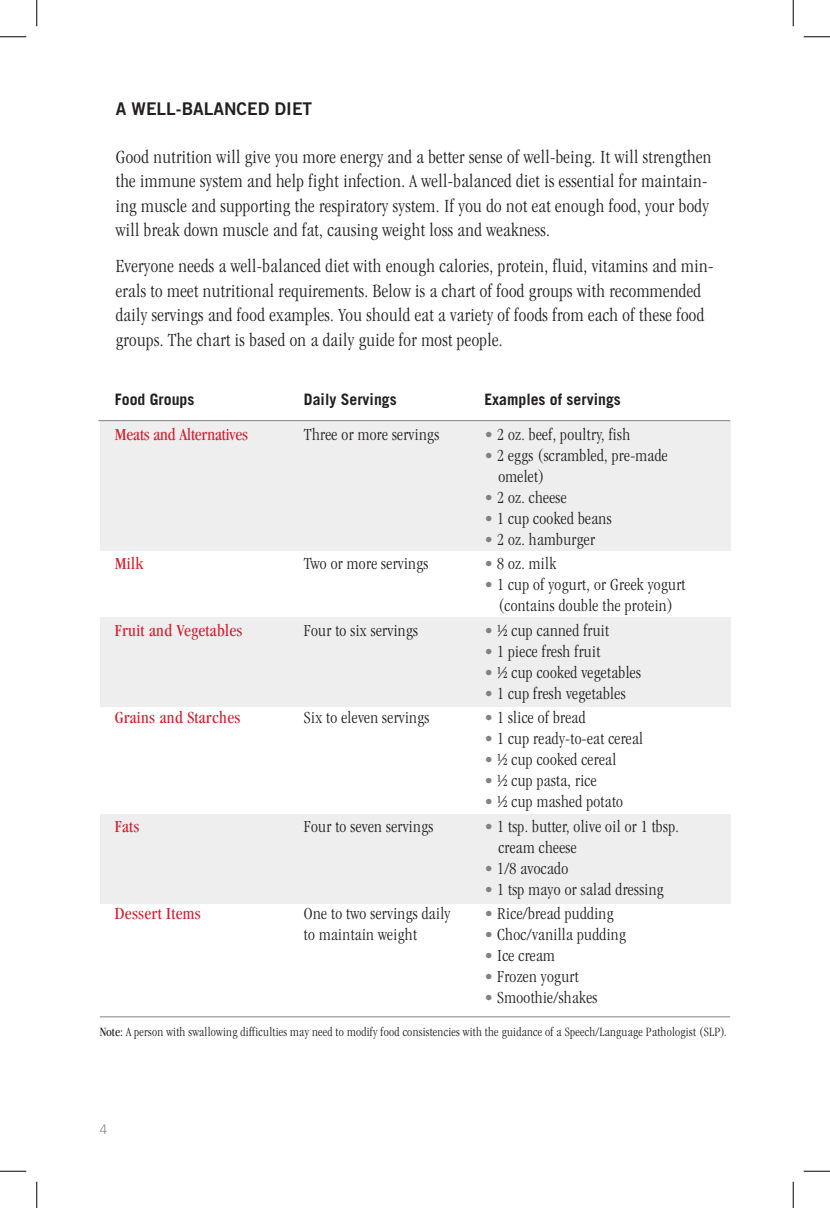
<style>
.page{position:relative;width:830px;height:1208px;background:#fff}
.page>*{position:absolute;margin:0;border:0;box-sizing:border-box;transform-origin:0 0}
.t1{font:300 condensed 19.25px/24.5px "Garamond";letter-spacing:.02em;color:#231f20}
.t2{font:300 condensed 17.5px/21px "Garamond";letter-spacing:.02em;color:#231f20}
.t3{font:condensed 17.5px "Garamond";letter-spacing:.02em;color:#d2202f}
.t4{font:condensed 17.5px "Garamond";letter-spacing:-.005em;color:#d2202f}
.t5{font:17.5px "Trade Gothic Bold Two";color:#231f20}
.t6{font:700 15.75px "Trade Gothic";color:#231f20}
.t7{font:300 condensed 13.12px "Garamond";letter-spacing:.02em;color:#231f20}
.t8{font:300 13.12px "Trade Gothic";color:#808285}
.s1{color:#808285}
.s2{font-weight:400}
.s3{font-style:italic}
</style>
<div class="page">
<div style="left:100px;top:814px;width:630px;height:89px;background:#eeeeef"></div>
<div style="left:100px;top:617px;width:630px;height:89px;background:#eeeeef"></div>
<div style="left:100px;top:421px;width:630px;height:130px;background:#eeeeef"></div>
<hr style="left:100px;top:1016px;width:630px;height:1px;background:#808285">
<hr style="left:98px;top:420px;width:632px;height:1px;background:#808285">
<svg style="left:0;top:36px;width:26px;height:1px"></svg>
<svg style="left:803px;top:36px;width:27px;height:1px"></svg>
<svg style="left:0;top:1170px;width:26px;height:1px"></svg>
<svg style="left:803px;top:1170px;width:27px;height:1px"></svg>
<svg style="left:36px;top:0;width:1px;height:26px"></svg>
<svg style="left:36px;top:1181px;width:1px;height:27px"></svg>
<svg style="left:792px;top:0;width:1px;height:26px"></svg>
<svg style="left:792px;top:1181px;width:1px;height:27px"></svg>
<p class="t5" style="left:116px;top:98px;width:198px">A WELL-BALANCED DIET</p>
<p class="t1" style="left:116px;top:144px;width:597px">Good nutrition will give you more energy and a better sense of well-being. It will strengthen the immune system and help fight infection. A well-balanced diet is essential for maintain&shy;ing muscle and supporting the respiratory system. If you do not eat enough food, your body will break down muscle and fat, causing weight loss and weakness.</p>
<p class="t1" style="left:116px;top:254px;width:599px">Everyone needs a well-balanced diet with enough calories, protein, fluid, vitamins and min&shy;erals to meet nutritional requirements. Below is a chart of food groups with recommended daily servings and food examples. You should eat a variety of foods from each of these food groups. The chart is based on a daily guide for most people.</p>
<p class="t6" style="left:115px;top:389px;width:81px">Food Groups</p>
<p class="t6" style="left:304px;top:389px;width:94px">Daily Servings</p>
<p class="t6" style="left:484px;top:389px;width:138px">Examples of servings</p>
<p class="t4" style="left:115px;top:424px;width:135px">Meats and Alternatives</p>
<p class="t2" style="left:304px;top:423px;width:137px">Three or more servings</p>
<p class="t2" style="left:484px;top:423px;width:147px"><span class="s1">•</span> 2 oz. beef, poultry, fish</p>
<p class="t2" style="left:498px;top:444px;width:171px;text-indent:-14px"><span class="s1">•</span> 2 eggs (scrambled, pre-made omelet)</p>
<p class="t2" style="left:484px;top:486px;width:84px"><span class="s1">•</span> 2 oz. cheese</p>
<p class="t2" style="left:484px;top:507px;width:129px"><span class="s1">•</span> 1 cup cooked beans</p>
<p class="t2" style="left:484px;top:528px;width:112px"><span class="s1">•</span> 2 oz. hamburger</p>
<p class="t3" style="left:115px;top:554px;width:30px">Milk</p>
<p class="t2" style="left:304px;top:553px;width:126px">Two or more servings</p>
<p class="t2" style="left:484px;top:553px;width:73px"><span class="s1">•</span> 8 oz. milk</p>
<p class="t2" style="left:484px;top:574px;width:203px;text-align:center"><span class="s1">•</span> 1 cup of yogurt, or Greek yogurt (contains double the protein)</p>
<p class="t3" style="left:115px;top:620px;width:129px">Fruit and Vegetables</p>
<p class="t2" style="left:304px;top:619px;width:116px">Four to six servings</p>
<p class="t2" style="left:484px;top:619px;width:126px"><span class="s1">•</span> ½ cup canned fruit</p>
<p class="t2" style="left:484px;top:640px;width:117px"><span class="s1">•</span> 1 piece fresh fruit</p>
<p class="t2" style="left:484px;top:661px;width:158px"><span class="s1">•</span> ½ cup cooked vegetables</p>
<p class="t2" style="left:484px;top:682px;width:143px"><span class="s1">•</span> 1 cup fresh vegetables</p>
<p class="t3" style="left:115px;top:708px;width:127px">Grains and Starches</p>
<p class="t2" style="left:304px;top:707px;width:127px">Six to eleven servings</p>
<p class="t2" style="left:484px;top:707px;width:103px"><span class="s1">•</span> 1 slice of bread</p>
<p class="t2" style="left:484px;top:728px;width:160px"><span class="s1">•</span> 1 cup ready-to-eat cereal</p>
<p class="t2" style="left:484px;top:749px;width:133px"><span class="s1">•</span> ½ cup cooked cereal</p>
<p class="t2" style="left:484px;top:770px;width:114px"><span class="s1">•</span> ½ cup pasta, rice</p>
<p class="t2" style="left:484px;top:791px;width:140px"><span class="s1">•</span> ½ cup mashed potato</p>
<p class="t3" style="left:115px;top:816px;width:26px">Fats</p>
<p class="t2" style="left:304px;top:815px;width:131px">Four to seven servings</p>
<p class="t2" style="left:498px;top:815px;width:182px;text-indent:-14px"><span class="s1">•</span> 1 tsp. butter, olive oil or 1 tbsp. cream cheese</p>
<p class="t2" style="left:484px;top:857px;width:85px"><span class="s1">•</span> 1/8 avocado</p>
<p class="t2" style="left:484px;top:878px;width:181px"><span class="s1">•</span> 1 tsp mayo or salad dressing</p>
<p class="t3" style="left:115px;top:904px;width:87px">Dessert Items</p>
<p class="t2" style="left:304px;top:903px;width:148px">One to two servings daily</p>
<p class="t2" style="left:484px;top:903px;width:131px"><span class="s1">•</span> Rice/bread pudding</p>
<p class="t2" style="left:304px;top:924px;width:114px">to maintain weight</p>
<p class="t2" style="left:484px;top:924px;width:143px"><span class="s1">•</span> Choc/vanilla pudding</p>
<p class="t2" style="left:484px;top:945px;width:72px"><span class="s1">•</span> Ice cream</p>
<p class="t2" style="left:484px;top:966px;width:96px"><span class="s1">•</span> Frozen yogurt</p>
<p class="t2" style="left:484px;top:987px;width:115px"><span class="s1">•</span> Smoothie/shakes</p>
<p class="t7" style="left:100px;top:1024px;width:629px"><span class="s2">Note:</span> A person with swallowing difficulties may need to modify food consistencies with the guidance of a Speech/Language Pathologist (SLP)<span class="s3">.</span></p>
<p class="t8" style="left:100px;top:1121px;width:9px">4</p>
</div>
